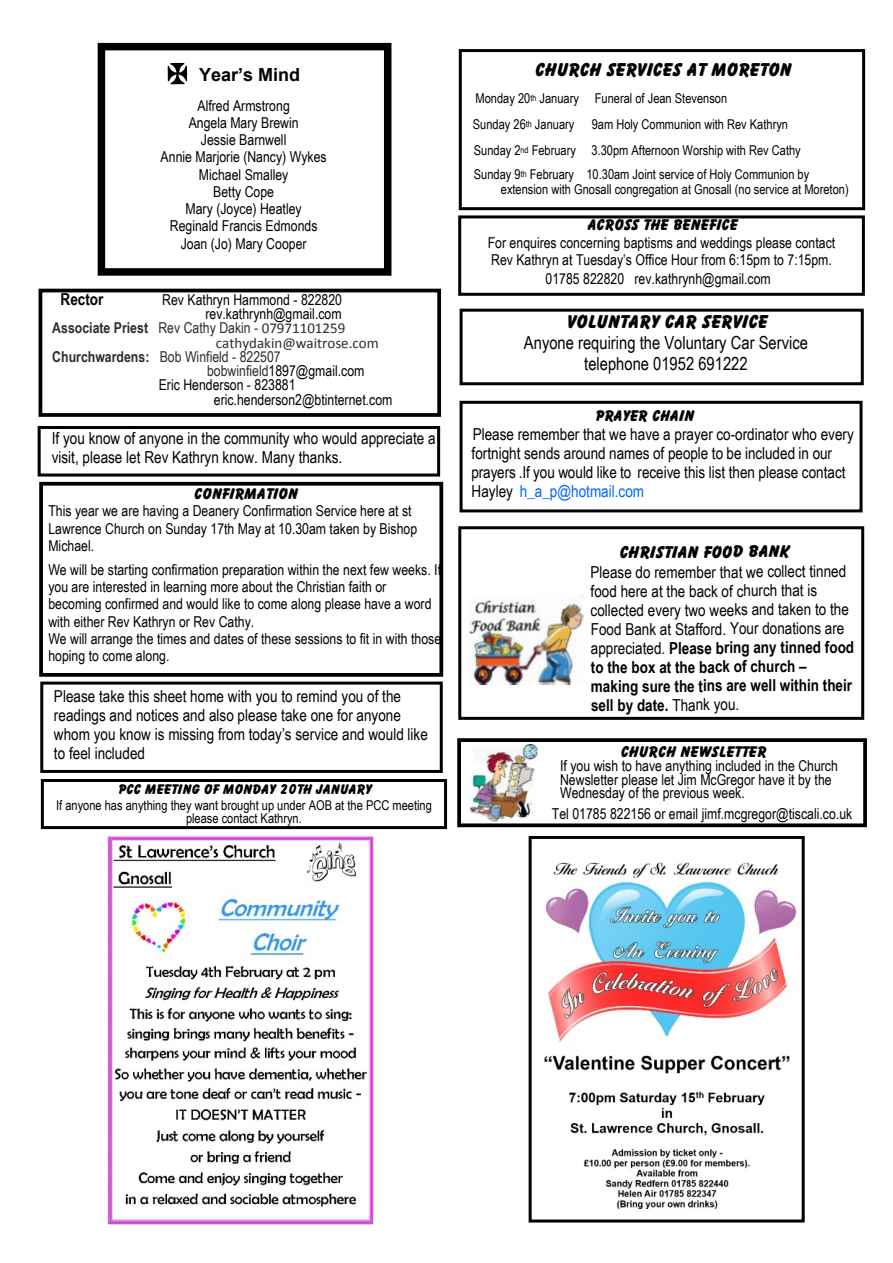
<style>
.page{position:relative;width:893px;height:1263px;background:#fff}
.page>*{position:absolute;margin:0;border:0;box-sizing:border-box;transform-origin:0 0}
.t1{font:18px/20.7px "Arial Narrow";color:#000;text-align:center}
.t2{font:18px "Balloonist SF Bold";color:#000}
.t3{font:700 18px "Arial";color:#000}
.t4{font:16.5px/18.9px "Arial Narrow";color:#000}
.t5{font:16.5px "Balloonist SF Bold";color:#000}
.t6{font:700 16.5px "Arial Narrow";color:#000}
.t7{font:15px/17.2px "Arial Narrow";color:#000}
.t8{font:15px "Balloonist SF Bold";color:#000}
.t9{font:15px "Arial Narrow";color:#2b2d35}
.t10{font:15px "Calibri";color:#2b2d35}
.t11{font:13.5px/25.8px "Arial Narrow";color:#000}
.t12{font:13.5px "Balloonist SF Bold";color:#000}
.s1{font-weight:700;color:#2b2d35}
.s2{color:#2b2d35}
.s3{font-family:"Calibri";color:#2b2d35}
.s4{font-weight:700}
.s5{color:#06f}
</style>
<div class="page">
<div style="left:457px;top:738px;width:410px;height:89px;background:#fff;border:4px solid #000"></div>
<div style="left:98px;top:43px;width:293px;height:233px;border:8px solid #000"></div>
<div style="left:39px;top:289px;width:402px;height:128px;border:4px solid #000"></div>
<div style="left:459px;top:49px;width:406px;height:161px;border:3px solid #000"></div>
<svg style="left:168px;top:63px;width:19px;height:21px"></svg>
<div style="left:460px;top:401px;width:402px;height:111px;border:3px solid #000"></div>
<div style="left:38px;top:426px;width:402px;height:50px;border:3px solid #000"></div>
<div style="left:458px;top:215px;width:407px;height:81px;border:3px solid #000"></div>
<div style="left:460px;top:309px;width:404px;height:76px;border:3px solid #000"></div>
<img style="left:108px;top:836px;width:266px;height:388px">
<div style="left:41px;top:779px;width:406px;height:50px;border:3px solid #000"></div>
<div style="left:39px;top:482px;width:404px;height:195px;border:4px solid #000"></div>
<img style="left:544px;top:862px;width:253px;height:347px">
<div style="left:529px;top:836px;width:276px;height:386px;border:3px solid #000"></div>
<div style="left:458px;top:526px;width:406px;height:194px;background:#fff;border:3px solid #000"></div>
<img style="left:468px;top:596px;width:116px;height:88px">
<div style="left:40px;top:681px;width:403px;height:92px;border:3px solid #000"></div>
<img style="left:469px;top:744px;width:69px;height:77px">
<p class="t3" style="left:199px;top:68px;width:103px">Year’s Mind</p>
<p class="t7" style="left:161px;top:98px;width:168px;text-align:center">Alfred Armstrong<br>Angela Mary Brewin<br>Jessie Barnwell<br>Annie Marjorie (Nancy) Wykes<br>Michael Smalley<br>Betty Cope<br>Mary (Joyce) Heatley<br>Reginald Francis Edmonds<br>Joan (Jo) Mary Cooper</p>
<p class="t6" style="left:61px;top:293px;width:44px">Rector</p>
<p class="t7" style="left:52px;top:294px;width:295px;line-height:14.2px;text-align:right">Rev Kathryn Hammond - 822820 rev.kathrynh@gmail.com<br><span class="s1">Associate Priest</span> <span class="s2">Rev Cathy Dakin -</span> <span class="s3">07971101259</span></p>
<p class="t10" style="left:216px;top:336px;width:164px">cathydakin@waitrose.com</p>
<p class="t9" style="left:52px;top:351px;width:230px"><span class="s4">Churchwardens:</span> Bob Winfield - 822507</p>
<p class="t7" style="left:207px;top:364px;width:159px"><span class="s2">bobwinfield</span>1897@gmail.com</p>
<p class="t7" style="left:159px;top:378px;width:138px">Eric Henderson - 823881</p>
<p class="t7" style="left:214px;top:392px;width:180px">eric.henderson2@btinternet.com</p>
<p class="t4" style="left:52px;top:430px;width:385px">If you know of anyone in the community who would appreciate a visit, please let Rev Kathryn know. Many thanks.</p>
<p class="t8" style="left:193px;top:488px;width:105px">CONFIRMATION</p>
<p class="t7" style="left:48px;top:504px;width:370px">This year we are having a Deanery Confirmation Service here at st<br>Lawrence Church on Sunday 17th May at 10.30am taken by Bishop<br>Michael.</p>
<p class="t7" style="left:48px;top:562px;width:394px">We will be starting confirmation preparation within the next few weeks. If you are interested in learning more about the Christian faith or becoming confirmed and would like to come along please have a word with either Rev Kathryn or Rev Cathy.<br>We will arrange the times and dates of these sessions to fit in with those hoping to come along.</p>
<p class="t4" style="left:54px;top:688px;width:375px">Please take this sheet home with you to remind you of the readings and notices and also please take one for anyone whom you know is missing from today’s service and would like to feel included</p>
<p class="t12" style="left:117px;top:784px;width:255px">PCC MEETING OF MONDAY 20TH JANUARY</p>
<p class="t11" style="left:56px;top:800px;width:377px;line-height:13.5px;text-align:center">If anyone has anything they want brought up under AOB at the PCC meeting please contact Kathryn.</p>
<p class="t2" style="left:534px;top:63px;width:258px">CHURCH SERVICES AT MORETON</p>
<p class="t11" style="left:473px;top:87px;width:256px">Monday 20<sup>th</sup> January Funeral of Jean Stevenson<br>Sunday 26<sup>th</sup> January</p>
<p class="t11" style="left:474px;top:113px;width:328px;text-indent:118px">9am Holy Communion with Rev Kathryn<br>Sunday 2<sup>nd</sup> February 3.30pm Afternoon Worship with Rev Cathy</p>
<p class="t11" style="left:501px;top:168px;width:349px;line-height:15.5px;text-indent:-27px">Sunday 9<sup>th</sup> February 10.30am Joint service of Holy Communion by extension with Gnosall congregation at Gnosall (no service at Moreton)</p>
<p class="t8" style="left:586px;top:219px;width:152px">ACROSS THE BENEFICE</p>
<p class="t7" style="left:488px;top:235px;width:349px">For enquires concerning baptisms and weddings please contact<br>Rev Kathryn at Tuesday’s Office Hour from 6:15pm to 7:15pm.</p>
<p class="t7" style="left:546px;top:272px;width:227px">01785 822820 rev.kathrynh@gmail.com</p>
<p class="t2" style="left:565px;top:315px;width:202px">VOLUNTARY CAR SERVICE</p>
<p class="t1" style="left:524px;top:334px;width:285px">Anyone requiring the Voluntary Car Service telephone 01952 691222</p>
<p class="t8" style="left:594px;top:410px;width:101px">PRAYER CHAIN</p>
<p class="t4" style="left:472px;top:426px;width:384px">Please remember that we have a prayer co-ordinator who every fortnight sends around names of people to be included in our prayers .If you would like to receive this list then please contact Hayley <span class="s5">h_a_p@hotmail.com</span></p>
<p class="t5" style="left:618px;top:545px;width:172px">CHRISTIAN FOOD BANK</p>
<p class="t4" style="left:590px;top:564px;width:265px">Please do remember that we collect tinned food here at the back of church that is collected every two weeks and taken to the Food Bank at Stafford. Your donations are appreciated. <span class="s4">Please bring any tinned food to the box at the back of church – making sure the tins are well within their sell by date.</span> Thank you.</p>
<p class="t8" style="left:619px;top:746px;width:147px">CHURCH NEWSLETTER</p>
<p class="t7" style="left:560px;top:761px;width:279px;line-height:13.5px">If you wish to have anything included in the Church<br>Newsletter please let Jim McGregor have it by the<br>Wednesday of the previous week.</p>
<p class="t7" style="left:552px;top:806px;width:302px">Tel 01785 822156 or email jimf.mcgregor@tiscali.co.uk</p>
</div>
